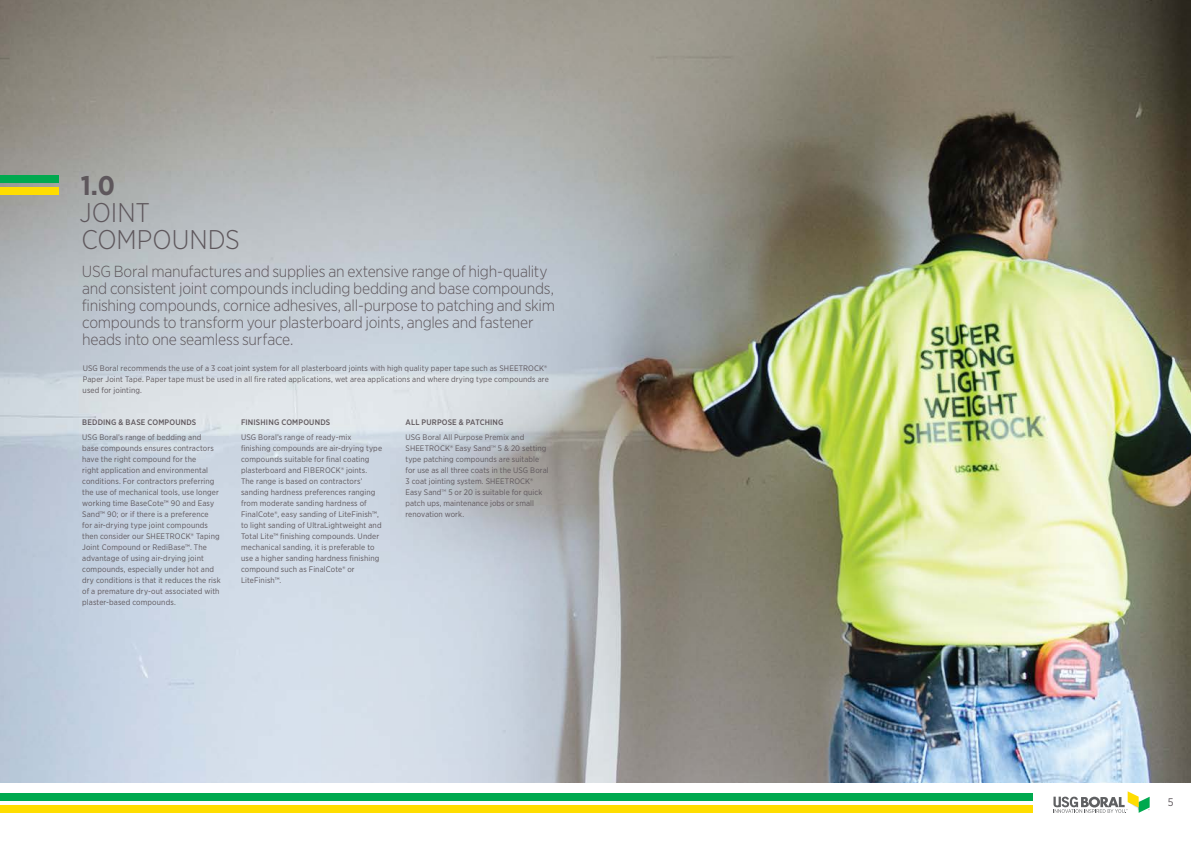
<style>
.page{position:relative;width:1191px;height:842px;background:#fff}
.page>*{position:absolute;margin:0;border:0;box-sizing:border-box;transform-origin:0 0}
.t1{font:300 27px/27px "Gotham Narrow";color:#5e575c}
.t2{font:700 27px "Gotham Narrow";color:#5e575c}
.t3{font:300 16px/17px "Gotham Narrow";letter-spacing:-.015em;color:#5e575c}
.t4{font:11px "Gotham Narrow";color:#5e575c}
.t5{font:8px/11px "Gotham Narrow";letter-spacing:.015em;color:#5e575c}
.t6{font:500 8px "Gotham Narrow";letter-spacing:.02em;color:#5e575c}
.s1{font-weight:300}
</style>
<div class="page">
<img style="left:0;top:0;width:1191px;height:783px">
<div style="left:0;top:188px;width:58px;height:7px;background:#fd0"></div>
<div style="left:0;top:176px;width:58px;height:7px;background:#00a94f"></div>
<svg style="left:1053px;top:791px;width:96px;height:22px"></svg>
<div style="left:0;top:806px;width:1033px;height:7px;background:#fd0"></div>
<div style="left:0;top:794px;width:1033px;height:7px;background:#00a94f"></div>
<h1 class="t2" style="left:81px;top:168px;width:36px">1.0</h1>
<h1 class="t1" style="left:80px;top:198px;width:162px">JOINT<br>COMPOUNDS</h1>
<p class="t3" style="left:82px;top:262px;width:475px">USG Boral manufactures and supplies an extensive range of high-quality and consistent joint compounds including bedding and base compounds, finishing compounds, cornice adhesives, all-purpose to patching and skim compounds to transform your plasterboard joints, angles and fastener heads into one seamless surface.</p>
<p class="t5" style="left:83px;top:362px;width:468px">USG Boral recommends the use of a 3 coat joint system for all plasterboard joints with high quality paper tape such as SHEETROCK®<br>Paper Joint Tape. Paper tape must be used in all fire rated applications, wet area applications and where drying type compounds are used for jointing.</p>
<p class="t6" style="left:82px;top:417px;width:116px">BEDDING &amp; BASE COMPOUNDS</p>
<p class="t5" style="left:82px;top:431px;width:140px">USG Boral’s range of bedding and<br>base compounds ensures contractors have the right compound for the<br>right application and environmental conditions. For contractors preferring the use of mechanical tools, use longer working time BaseCote™ 90 and Easy Sand™ 90; or if there is a preference for air-drying type joint compounds then consider our SHEETROCK® Taping Joint Compound or RediBase™. The advantage of using air-drying joint compounds, especially under hot and dry conditions is that it reduces the risk of a premature dry-out associated with plaster-based compounds.</p>
<p class="t6" style="left:241px;top:417px;width:91px">FINISHING COMPOUNDS</p>
<p class="t5" style="left:241px;top:431px;width:143px">USG Boral’s range of ready-mix finishing compounds are air-drying type compounds suitable for final coating plasterboard and FIBEROCK® joints.<br>The range is based on contractors’ sanding hardness preferences ranging from moderate sanding hardness of FinalCote®, easy sanding of LiteFinish™, to light sanding of UltraLightweight and Total Lite™ finishing compounds. Under mechanical sanding, it is preferable to use a higher sanding hardness finishing compound such as FinalCote® or LiteFinish™.</p>
<p class="t6" style="left:405px;top:417px;width:100px">ALL PURPOSE &amp; PATCHING</p>
<p class="t5" style="left:405px;top:431px;width:145px">USG Boral All Purpose Premix and SHEETROCK® Easy Sand<span class="s1">™</span> 5 &amp; 20 setting type patching compounds are suitable for use as all three coats in the USG Boral 3 coat jointing system. SHEETROCK® Easy Sand<span class="s1">™</span> 5 or 20 is suitable for quick patch ups, maintenance jobs or small renovation work.</p>
<h3 class="t4" style="left:1167px;top:795px;width:7px">5</h3>
</div>
